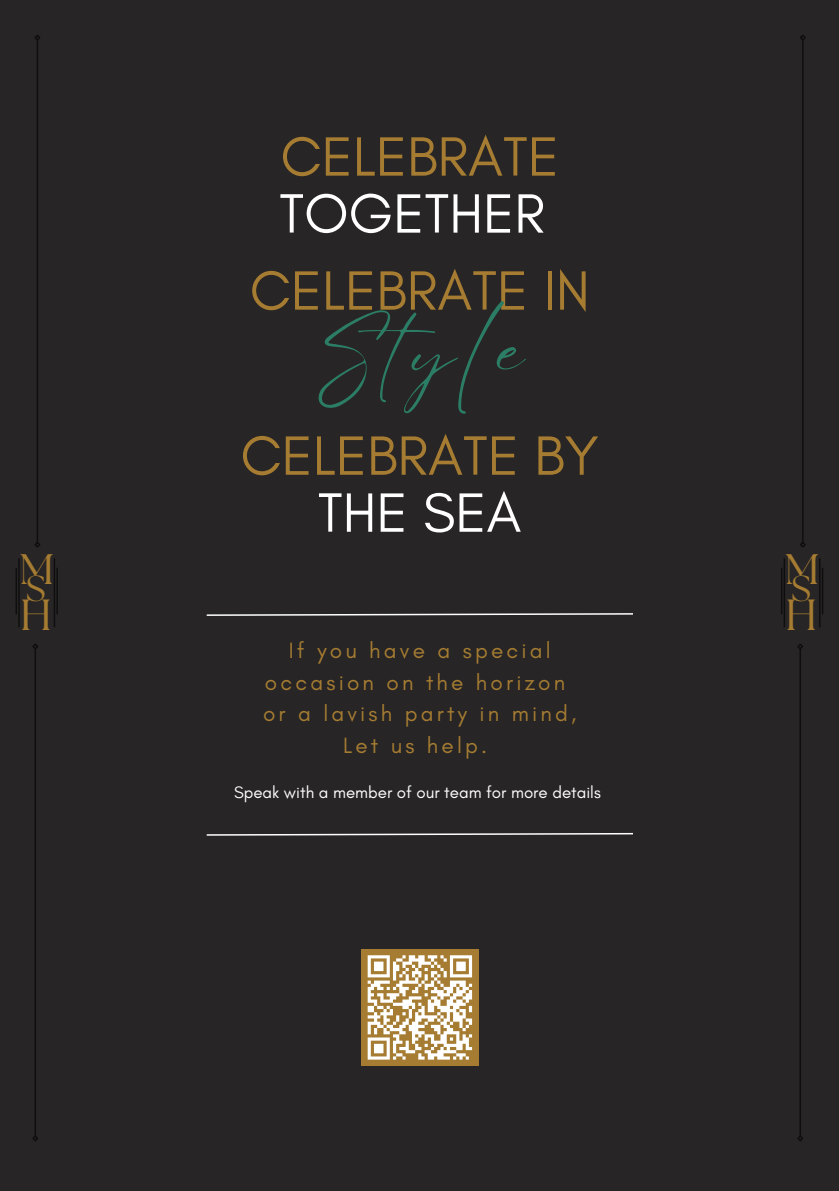
<style>
.page{position:relative;width:839px;height:1191px;background:#fff}
.page>*{position:absolute;margin:0;border:0;box-sizing:border-box;transform-origin:0 0}
.t1{font:80px "Eyesome Script";color:#2c7d65}
.t2{font:56.4px/57px "Glacial Indifference";color:#a57c32}
.t3{font:43.6px "The Seasons";color:#a57c32}
.t4{font:42.6px "The Seasons";color:#a57c32}
.t5{font:36.2px "The Seasons";color:#a57c32}
.t6{font:22.6px/31.6px "Glacial Indifference";letter-spacing:.14em;color:#a57c32;text-align:center}
.t7{font:17px "Glacial Indifference";color:#fff}
.s1{color:#fff}
</style>
<div class="page">
<div style="left:0;top:0;width:838px;height:1191px;background:#272525"></div>
<hr style="left:18px;top:558px;width:2px;height:69px;background:#000">
<hr style="left:54px;top:558px;width:1px;height:69px;background:#000">
<hr style="left:16px;top:568px;width:1px;height:46px;background:#000">
<hr style="left:56px;top:568px;width:2px;height:46px;background:#000">
<hr style="left:37px;top:40px;width:1px;height:503px;background:#000">
<svg style="left:34px;top:35px;width:6px;height:7px"></svg>
<svg style="left:34px;top:540px;width:6px;height:8px"></svg>
<hr style="left:35px;top:648px;width:1px;height:489px;background:#000">
<svg style="left:32px;top:644px;width:6px;height:7px"></svg>
<svg style="left:32px;top:1134px;width:6px;height:7px"></svg>
<hr style="left:783px;top:558px;width:2px;height:69px;background:#000">
<hr style="left:819px;top:558px;width:1px;height:69px;background:#000">
<hr style="left:780px;top:568px;width:2px;height:46px;background:#000">
<hr style="left:821px;top:568px;width:2px;height:46px;background:#000">
<hr style="left:802px;top:40px;width:1px;height:503px;background:#000">
<svg style="left:800px;top:35px;width:6px;height:7px"></svg>
<svg style="left:800px;top:540px;width:6px;height:8px"></svg>
<hr style="left:799px;top:648px;width:2px;height:489px;background:#000">
<svg style="left:797px;top:644px;width:6px;height:7px"></svg>
<svg style="left:797px;top:1134px;width:6px;height:7px"></svg>
<svg style="left:206px;top:613px;width:427px;height:3px"></svg>
<svg style="left:206px;top:832px;width:427px;height:4px"></svg>
<div style="left:361px;top:949px;width:117px;height:117px;background:#a57c32"></div>
<svg style="left:367px;top:955px;width:106px;height:105px"></svg>
<p class="t4" style="left:19px;top:550px;width:37px">M</p>
<p class="t5" style="left:26px;top:573px;width:21px">S</p>
<p class="t3" style="left:20px;top:595px;width:33px">H</p>
<p class="t2" style="left:279px;top:127px;width:281px">CELEBRATE<br><span class="s1">TOGETHER</span></p>
<p class="t2" style="left:250px;top:261px;width:341px">CELEBRATE IN</p>
<p class="t1" style="left:315px;top:297px;width:211px">Style</p>
<p class="t2" style="left:240px;top:427px;width:360px;text-align:center">CELEBRATE BY<br><span class="s1">THE SEA</span></p>
<p class="t6" style="left:265px;top:634px;width:302px">If you have a special occasion on the horizon</p>
<p class="t6" style="left:263px;top:697px;width:315px">or a lavish party in mind,</p>
<p class="t6" style="left:343px;top:729px;width:146px">Let us help.</p>
<p class="t7" style="left:234px;top:782px;width:368px">Speak with a member of our team for more details</p>
<p class="t4" style="left:784px;top:550px;width:37px">M</p>
<p class="t5" style="left:791px;top:573px;width:21px">S</p>
<p class="t3" style="left:785px;top:595px;width:33px">H</p>
</div>
